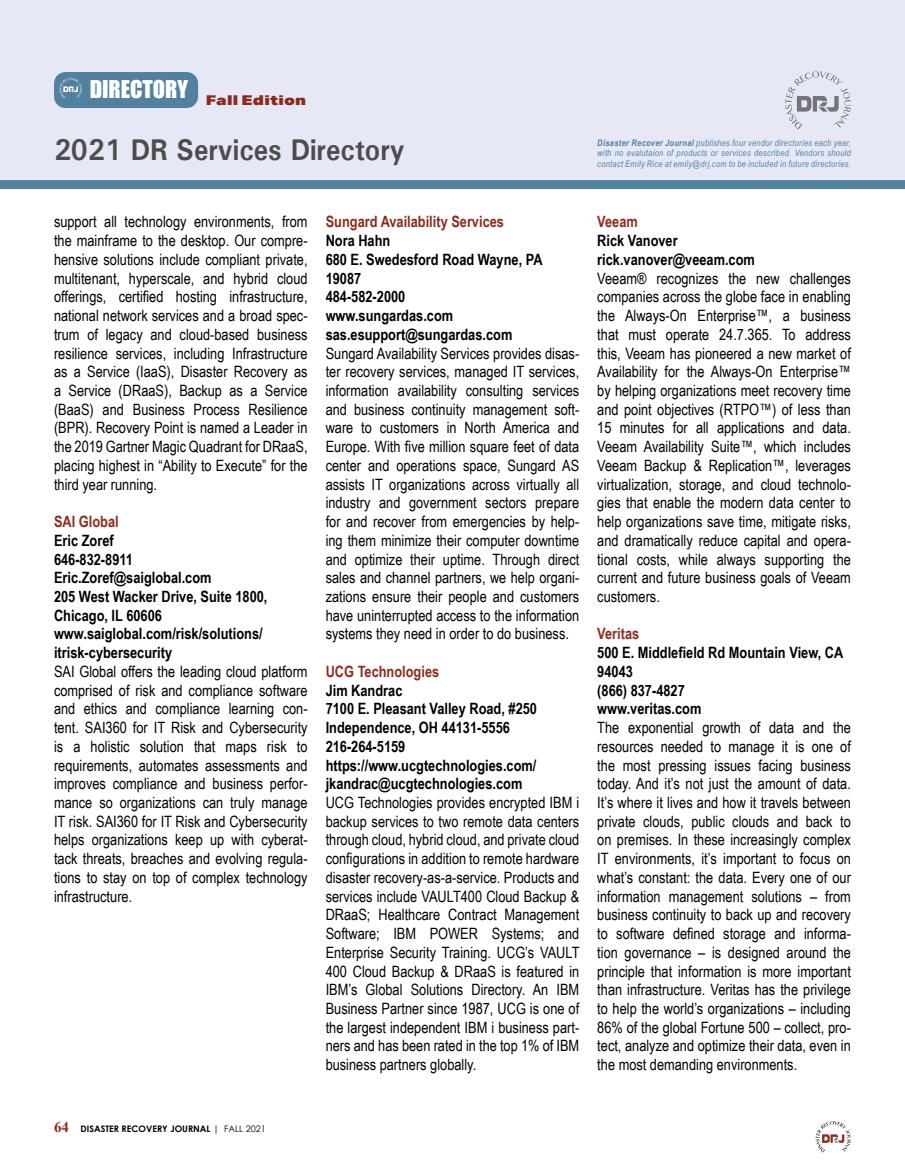
<style>
.page{position:relative;width:905px;height:1175px;background:#fff}
.page>*{position:absolute;margin:0;border:0;box-sizing:border-box;transform-origin:0 0}
.t1{font:700 30px "Univers";color:#4d4d4f;scale:.9 1}
.t2{font:15.6px/18.8px "Arial Narrow";color:#000;text-align:justify}
.t3{font:700 15.6px/18.8px "Arial Narrow";color:#000}
.t4{font:700 15.6px "Arial Narrow";color:#8a2c1d}
.t5{font:900 13.5px "Aktiv Grotesk";letter-spacing:.01em;color:#8a2c1d;scale:1.3 1}
.t6{font:italic 9px/10.5px "Arial Narrow";letter-spacing:.035em;color:#52819f;text-align:justify}
.t7{font:700 9px "Century Gothic";color:#000}
.s1{font-weight:700}
.s2{font-family:"Times New Roman";font-size:15px;color:#8a2c1d}
.s3{font-weight:400}
</style>
<div class="page">
<svg style="left:815px;top:1121px;width:35px;height:31px"></svg>
<div style="left:0;top:0;width:904px;height:189px;background:#e6e8f5"></div>
<svg style="left:785px;top:71px;width:65px;height:58px"></svg>
<div style="left:54px;top:72px;width:144px;height:36px;border:22px solid #52819f"></div>
<svg style="left:59px;top:78px;width:23px;height:20px"></svg>
<div style="left:0;top:180px;width:904px;height:9px;background:#52819f"></div>
<p class="t5" style="left:90px;top:91px;width:168px"><sup>DIRECTORY</sup> Fall Edition</p>
<h1 class="t1" style="left:54px;top:131px;width:391px">2021 DR Services Directory</h1>
<p class="t6" style="left:597px;top:137px;width:255px"><span class="s1">Disaster Recover Journal</span> publishes four vendor directories each year, with no evalutaion of products or services described. Vendors should contact Emily Rice at emily@drj.com to be included in future directories.</p>
<p class="t2" style="left:54px;top:212px;width:255px">support all technology environments, from the mainframe to the desktop. Our compre&shy;hensive solutions include compliant private, multitenant, hyperscale, and hybrid cloud offerings, certified hosting infrastructure, national network services and a broad spec&shy;trum of legacy and cloud-based business resilience services, including Infrastructure as a Service (IaaS), Disaster Recovery as a Service (DRaaS), Backup as a Service (BaaS) and Business Process Resilience (BPR). Recovery Point is named a Leader in the 2019 Gartner Magic Quadrant for DRaaS, placing highest in “Ability to Execute” for the third year running.</p>
<p class="t4" style="left:54px;top:510px;width:66px">SAI Global</p>
<p class="t3" style="left:54px;top:530px;width:215px">Eric Zoref<br>646-832-8911<br>Eric.Zoref@saiglobal.com<br>205 West Wacker Drive, Suite 1800,<br>Chicago, IL 60606 www.saiglobal.com/risk/solutions/ itrisk-cybersecurity</p>
<p class="t2" style="left:54px;top:661px;width:255px">SAI Global offers the leading cloud platform comprised of risk and compliance software and ethics and compliance learning con&shy;tent. SAI360 for IT Risk and Cybersecurity is a holistic solution that maps risk to requirements, automates assessments and improves compliance and business perfor&shy;mance so organizations can truly manage IT risk. SAI360 for IT Risk and Cybersecurity helps organizations keep up with cyberat&shy;tack threats, breaches and evolving regula&shy;tions to stay on top of complex technology infrastructure.</p>
<p class="t4" style="left:326px;top:210px;width:180px">Sungard Availability Services</p>
<p class="t3" style="left:326px;top:230px;width:218px">Nora Hahn<br>680 E. Swedesford Road Wayne, PA<br>19087<br>484-582-2000<br>www.sungardas.com sas.esupport@sungardas.com</p>
<p class="t2" style="left:326px;top:343px;width:255px">Sungard Availability Services provides disas&shy;ter recovery services, managed IT services, information availability consulting services and business continuity management soft&shy;ware to customers in North America and Europe. With five million square feet of data center and operations space, Sungard AS assists IT organizations across virtually all industry and government sectors prepare for and recover from emergencies by help&shy;ing them minimize their computer downtime and optimize their uptime. Through direct sales and channel partners, we help organi&shy;zations ensure their people and customers have uninterrupted access to the information systems they need in order to do business.</p>
<p class="t4" style="left:326px;top:659px;width:115px">UCG Technologies</p>
<p class="t3" style="left:326px;top:680px;width:213px">Jim Kandrac<br>7100 E. Pleasant Valley Road, #250<br>Independence, OH 44131-5556<br>216-264-5159 https://www.ucgtechnologies.com/ jkandrac@ucgtechnologies.com</p>
<p class="t2" style="left:326px;top:792px;width:255px">UCG Technologies provides encrypted IBM i backup services to two remote data centers through cloud, hybrid cloud, and private cloud configurations in addition to remote hardware disaster recovery-as-a-service. Products and services include VAULT400 Cloud Backup &amp; DRaaS; Healthcare Contract Management Software; IBM POWER Systems; and Enterprise Security Training. UCG’s VAULT 400 Cloud Backup &amp; DRaaS is featured in IBM’s Global Solutions Directory. An IBM Business Partner since 1987, UCG is one of the largest independent IBM i business part&shy;ners and has been rated in the top 1% of IBM business partners globally.</p>
<p class="t4" style="left:597px;top:210px;width:42px">Veeam</p>
<p class="t3" style="left:597px;top:230px;width:159px">Rick Vanover rick.vanover@veeam.com</p>
<p class="t2" style="left:597px;top:268px;width:255px">Veeam® recognizes the new challenges companies across the globe face in enabling the Always-On Enterprise™, a business that must operate 24.7.365. To address this, Veeam has pioneered a new market of Availability for the Always-On Enterprise™ by helping organizations meet recovery time and point objectives (RTPO™) of less than 15 minutes for all applications and data.<br>Veeam Availability Suite™, which includes Veeam Backup &amp; Replication™, leverages virtualization, storage, and cloud technolo&shy;gies that enable the modern data center to help organizations save time, mitigate risks, and dramatically reduce capital and opera&shy;tional costs, while always supporting the current and future business goals of Veeam customers.</p>
<p class="t4" style="left:597px;top:622px;width:43px">Veritas</p>
<p class="t3" style="left:597px;top:642px;width:247px">500 E. Middlefield Rd Mountain View, CA<br>94043<br>(866) 837-4827<br>www.veritas.com</p>
<p class="t2" style="left:597px;top:717px;width:255px">The exponential growth of data and the resources needed to manage it is one of the most pressing issues facing business today. And it’s not just the amount of data.<br>It’s where it lives and how it travels between private clouds, public clouds and back to on premises. In these increasingly complex IT environments, it’s important to focus on what’s constant: the data. Every one of our information management solutions – from business continuity to back up and recovery to software defined storage and informa&shy;tion governance – is designed around the principle that information is more important than infrastructure. Veritas has the privilege to help the world’s organizations – including 86% of the global Fortune 500 – collect, pro&shy;tect, analyze and optimize their data, even in the most demanding environments.</p>
<p class="t7" style="left:54px;top:1121px;width:213px"><span class="s2">64</span> DISASTER RECOVERY JOURNAL <span class="s3">| FALL 2021</span></p>
</div>
